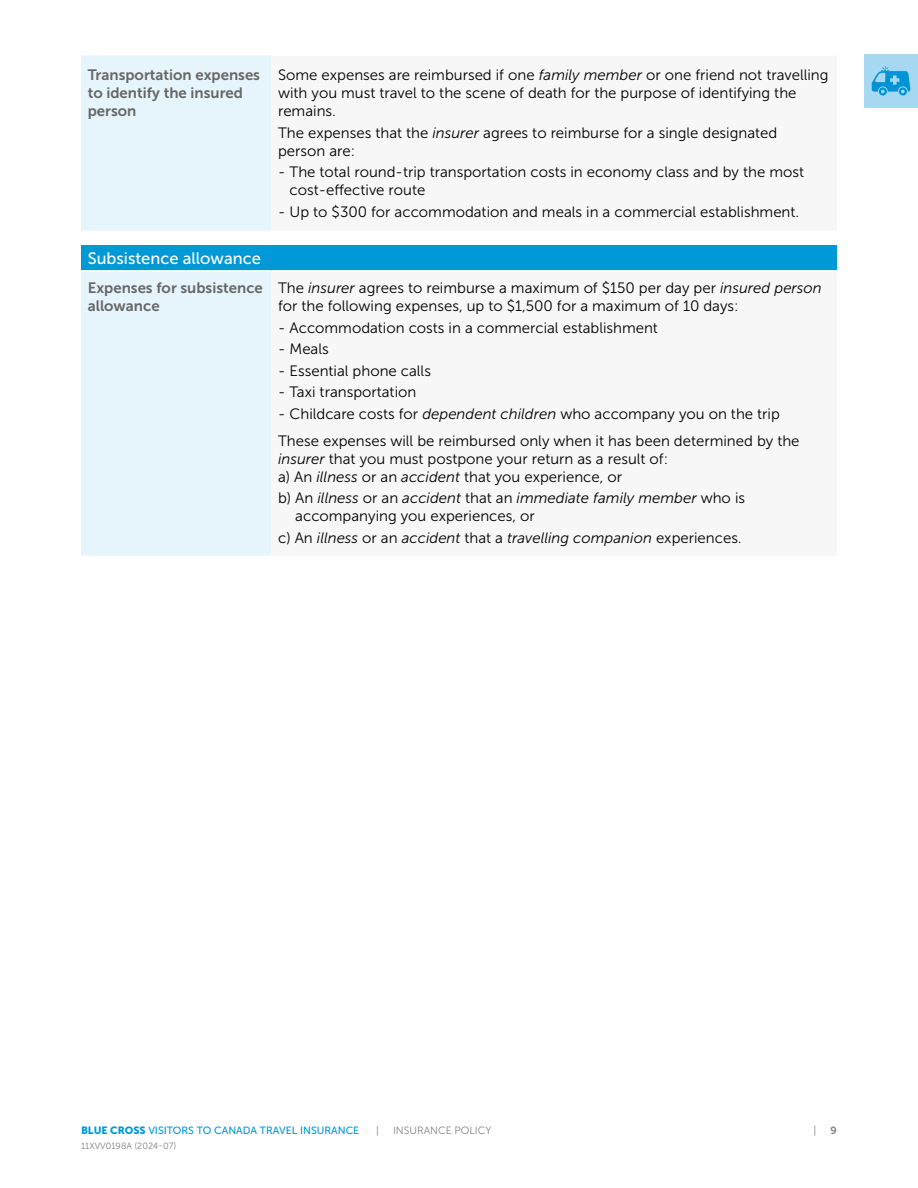
<style>
.page{position:relative;width:918px;height:1188px;background:#fff}
.page>*{position:absolute;margin:0;border:0;box-sizing:border-box;transform-origin:0 0}
.t1{font:16.5px "Museo Sans 500";color:#fff}
.t2{font:15px/18px "Museo Sans 300";color:#000}
.t3{font:15px/18px "Museo Sans 700";color:#666}
.t4{font:italic 15px "Museo Sans 300";color:#000}
.t5{font:10.5px "Museo Sans 500";color:#0099d8}
.t6{font:10.5px "Museo Sans 300";color:#808080}
.t7{font:10.5px "Museo Sans 700";color:#808080}
.t8{font:9px "Museo Sans 300";color:#808080}
.s1{font-style:italic}
.s2{font-style:normal}
.s3{font-family:"Museo Sans 900"}
</style>
<div class="page">
<div style="left:864px;top:54px;width:54px;height:54px;background:#a6d9f1"></div>
<svg style="left:872px;top:66px;width:38px;height:30px"></svg>
<div style="left:81px;top:55px;width:190px;height:176px;background:#e6f5fb"></div>
<div style="left:271px;top:55px;width:566px;height:176px;background:#f7f7f7"></div>
<hr style="left:81px;top:54px;width:190px;height:2px;background:#fff">
<hr style="left:271px;top:54px;width:566px;height:2px;background:#fff">
<div style="left:81px;top:245px;width:756px;height:26px;background:#0099d8"></div>
<div style="left:81px;top:271px;width:190px;height:286px;background:#e6f5fb"></div>
<div style="left:271px;top:271px;width:566px;height:286px;background:#f7f7f7"></div>
<hr style="left:81px;top:270px;width:190px;height:2px;background:#fff">
<hr style="left:81px;top:556px;width:190px;height:1px;background:#fff">
<hr style="left:271px;top:270px;width:566px;height:2px;background:#fff">
<hr style="left:271px;top:556px;width:566px;height:1px;background:#fff">
<p class="t3" style="left:88px;top:65px;width:174px">Transportation expenses to identify the insured person</p>
<p class="t2" style="left:278px;top:66px;width:552px">Some expenses are reimbursed if one <span class="s1">family member</span> or one friend not travelling with you must travel to the scene of death for the purpose of identifying the remains.</p>
<p class="t2" style="left:278px;top:124px;width:501px">The expenses that the <span class="s1">insurer</span> agrees to reimburse for a single designated person are:</p>
<p class="t2" style="left:290px;top:163px;width:516px;text-indent:-11px">- The total round-trip transportation costs in economy class and by the most cost-effective route</p>
<p class="t2" style="left:278px;top:203px;width:523px">- Up to $300 for accommodation and meals in a commercial establishment.</p>
<p class="t1" style="left:88px;top:249px;width:175px">Subsistence allowance</p>
<p class="t3" style="left:88px;top:279px;width:177px">Expenses for subsistence allowance</p>
<p class="t2" style="left:278px;top:279px;width:545px">The <span class="s1">insurer</span> agrees to reimburse a maximum of $150 per day per <span class="s1">insured person </span>for the following expenses, up to $1,500 for a maximum of 10 days:</p>
<p class="t2" style="left:278px;top:319px;width:381px">- Accommodation costs in a commercial establishment</p>
<p class="t2" style="left:278px;top:340px;width:52px">- Meals</p>
<p class="t2" style="left:278px;top:362px;width:154px">- Essential phone calls</p>
<p class="t2" style="left:278px;top:383px;width:140px">- Taxi transportation</p>
<p class="t2" style="left:278px;top:400px;width:523px;line-height:27px">- Childcare costs for <span class="s1">dependent children</span> who accompany you on the trip<br>These expenses will be reimbursed only when it has been determined by the</p>
<p class="t2" style="left:278px;top:450px;width:391px"><span class="s1">insurer</span> that you must postpone your return as a result of: a) An <span class="s1">illness</span> or an <span class="s1">accident</span> that you experience, or</p>
<p class="t2" style="left:295px;top:489px;width:451px;text-indent:-17px">b) An <span class="s1">illness</span> or an <span class="s1">accident</span> that an <span class="s1">immediate family member</span> who is accompanying you experiences, or</p>
<p class="t4" style="left:278px;top:530px;width:465px"><span class="s2">c) An</span> illness <span class="s2">or an</span> accident <span class="s2">that a</span> travelling companion <span class="s2">experiences.</span></p>
<p class="t5" style="left:81px;top:1125px;width:280px"><span class="s3">BLUE CROSS</span> VISITORS TO CANADA TRAVEL INSURANCE</p>
<p class="t6" style="left:376px;top:1125px;width:4px">|</p>
<p class="t6" style="left:393px;top:1125px;width:100px">INSURANCE POLICY</p>
<p class="t6" style="left:814px;top:1125px;width:4px">|</p>
<p class="t7" style="left:831px;top:1125px;width:8px">9</p>
<p class="t8" style="left:81px;top:1141px;width:97px">11XVV0198A (2024-07)</p>
</div>
